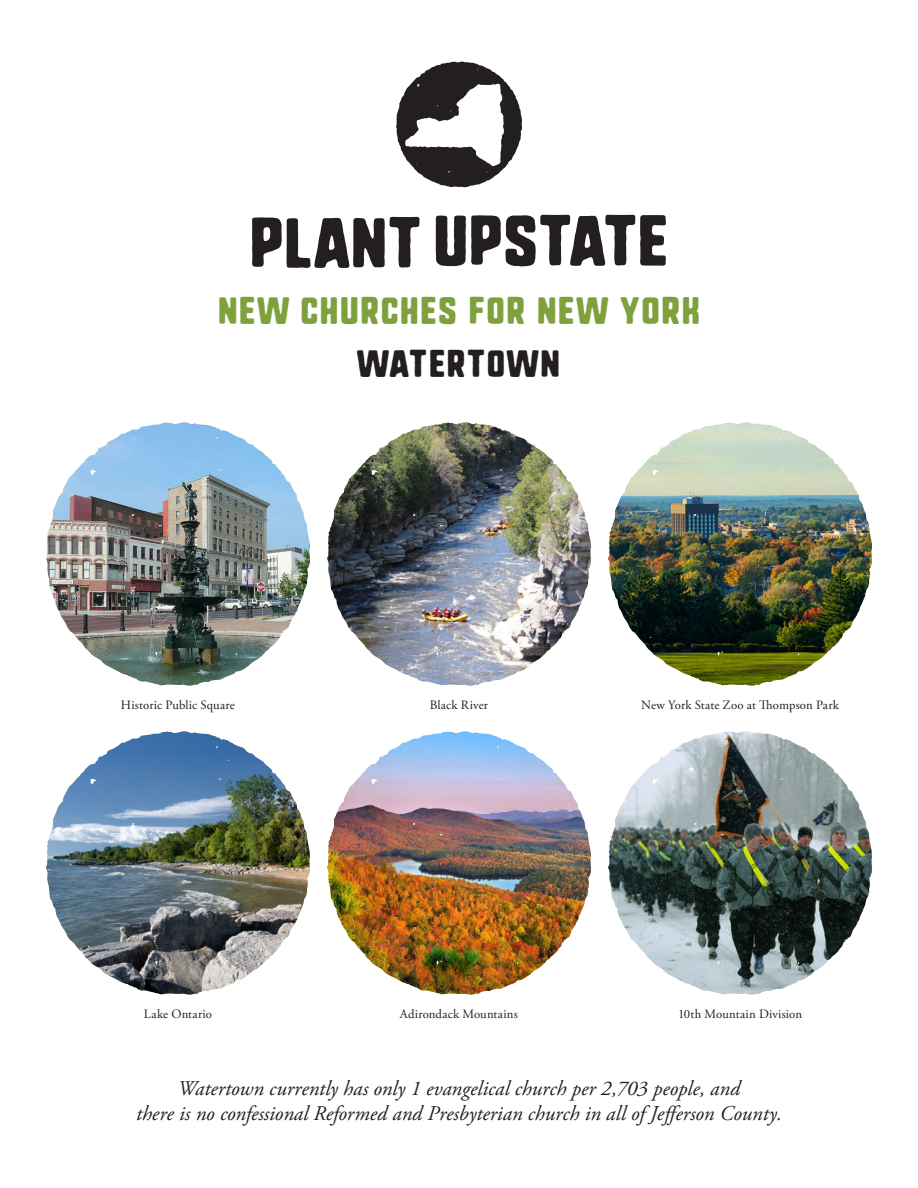
<style>
.page{position:relative;width:918px;height:1188px;background:#fff}
.page>*{position:absolute;margin:0;border:0;box-sizing:border-box;transform-origin:0 0}
.t1{font:39px "Fenway Sans";letter-spacing:.01em;color:#7ea13d}
.t2{font:39px "Fenway Sans";color:#231f20}
.t3{font:italic 21px "Adobe Garamond Pro";color:#231f20}
.t4{font:12.75px "Adobe Garamond Pro";letter-spacing:.01em;color:#231f20}
</style>
<div class="page">
<svg style="left:252px;top:217px;width:168px;height:51px"></svg>
<svg style="left:436px;top:215px;width:230px;height:52px"></svg>
<svg style="left:396px;top:61px;width:126px;height:127px"></svg>
<img style="left:797px;top:435px;width:76px;height:238px">
<img style="left:608px;top:422px;width:189px;height:264px">
<img style="left:235px;top:435px;width:75px;height:238px">
<img style="left:46px;top:422px;width:189px;height:264px">
<svg style="left:797px;top:744px;width:76px;height:238px"></svg>
<img style="left:608px;top:731px;width:189px;height:264px">
<img style="left:235px;top:744px;width:75px;height:238px">
<img style="left:46px;top:731px;width:189px;height:264px">
<img style="left:516px;top:435px;width:75px;height:238px">
<img style="left:327px;top:422px;width:189px;height:264px">
<img style="left:516px;top:744px;width:75px;height:238px">
<img style="left:327px;top:731px;width:189px;height:264px">
<p class="t1" style="left:217px;top:292px;width:485px">NEW CHURCHES FOR NEW YORK</p>
<p class="t2" style="left:357px;top:346px;width:205px">WATERTOWN</p>
<p class="t4" style="left:121px;top:697px;width:116px">Historic Public Square</p>
<p class="t4" style="left:430px;top:697px;width:60px">Black River</p>
<p class="t4" style="left:641px;top:697px;width:199px">New York State Zoo at Thompson Park</p>
<p class="t4" style="left:144px;top:1006px;width:70px">Lake Ontario</p>
<p class="t4" style="left:400px;top:1006px;width:120px">Adirondack Mountains</p>
<p class="t4" style="left:678px;top:1006px;width:125px">10th Mountain Division</p>
<p class="t3" style="left:178px;top:1075px;width:564px">Watertown currently has only 1 evangelical church per 2,703 people, and</p>
<p class="t3" style="left:136px;top:1101px;width:647px">there is no confessional Reformed and Presbyterian church in all of Jefferson County.</p>
</div>
